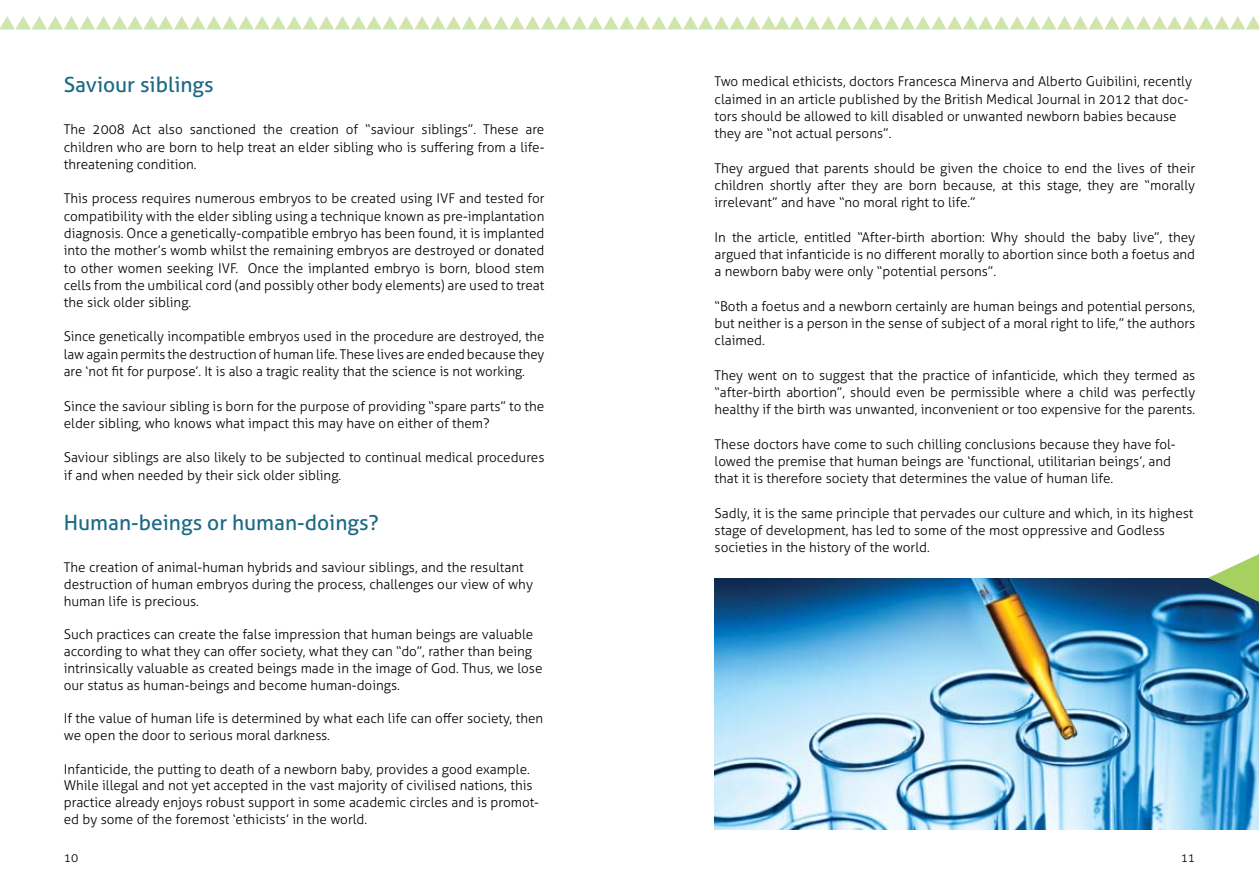
<style>
.page{position:relative;width:1259px;height:893px;background:#fff}
.page>*{position:absolute;margin:0;border:0;box-sizing:border-box;transform-origin:0 0}
.t1{font:21px "Aller";color:#1c6a84}
.t2{font:300 13.5px/17.2px "Aller";color:#000}
.t3{font:300 12px "Aller";color:#000}
</style>
<div class="page">
<svg style="left:0;top:16px;width:1259px;height:13px"></svg>
<img style="left:714px;top:578px;width:545px;height:251px">
<svg style="left:1208px;top:554px;width:51px;height:48px"></svg>
<h1 class="t1" style="left:64px;top:72px;width:151px">Saviour siblings</h1>
<p class="t2" style="left:64px;top:121px;width:482px;text-align:justify">The 2008 Act also sanctioned the creation of “saviour siblings”. These are children who are born to help treat an elder sibling who is suffering from a life&shy;threatening condition.</p>
<p class="t2" style="left:64px;top:190px;width:482px;text-align:justify">This process requires numerous embryos to be created using IVF and tested for compatibility with the elder sibling using a technique known as pre-implantation diagnosis. Once a genetically-compatible embryo has been found, it is implanted into the mother’s womb whilst the remaining embryos are destroyed or donated to other women seeking IVF. Once the implanted embryo is born, blood stem cells from the umbilical cord (and possibly other body elements) are used to treat the sick older sibling.</p>
<p class="t2" style="left:64px;top:328px;width:482px;text-align:justify">Since genetically incompatible embryos used in the procedure are destroyed, the law again permits the destruction of human life. These lives are ended because they are ‘not fit for purpose’. It is also a tragic reality that the science is not working.</p>
<p class="t2" style="left:64px;top:397px;width:482px">Since the saviour sibling is born for the purpose of providing “spare parts” to the elder sibling, who knows what impact this may have on either of them?</p>
<p class="t2" style="left:64px;top:449px;width:482px">Saviour siblings are also likely to be subjected to continual medical procedures if and when needed by their sick older sibling.</p>
<h1 class="t1" style="left:64px;top:510px;width:317px">Human-beings or human-doings?</h1>
<p class="t2" style="left:64px;top:559px;width:471px;line-height:16.8px">The creation of animal-human hybrids and saviour siblings, and the resultant destruction of human embryos during the process, challenges our view of why human life is precious.</p>
<p class="t2" style="left:64px;top:626px;width:480px;line-height:16.8px">Such practices can create the false impression that human beings are valuable according to what they can offer society, what they can “do”, rather than being intrinsically valuable as created beings made in the image of God. Thus, we lose our status as human-beings and become human-doings.</p>
<p class="t2" style="left:64px;top:710px;width:481px;line-height:16.8px">If the value of human life is determined by what each life can offer society, then we open the door to serious moral darkness.</p>
<p class="t2" style="left:64px;top:760px;width:477px">Infanticide, the putting to death of a newborn baby, provides a good example.<br>While illegal and not yet accepted in the vast majority of civilised nations, this practice already enjoys robust support in some academic circles and is promot&shy;ed by some of the foremost ‘ethicists’ in the world.</p>
<p class="t2" style="left:714px;top:73px;width:479px">Two medical ethicists, doctors Francesca Minerva and Alberto Guibilini, recently claimed in an article published by the British Medical Journal in 2012 that doc&shy;tors should be allowed to kill disabled or unwanted newborn babies because they are “not actual persons”.</p>
<p class="t2" style="left:714px;top:159px;width:482px;text-align:justify">They argued that parents should be given the choice to end the lives of their children shortly after they are born because, at this stage, they are “morally irrelevant” and have “no moral right to life.”</p>
<p class="t2" style="left:714px;top:228px;width:482px;text-align:justify">In the article, entitled “After-birth abortion: Why should the baby live”, they argued that infanticide is no different morally to abortion since both a foetus and a newborn baby were only “potential persons”.</p>
<p class="t2" style="left:714px;top:297px;width:482px;text-align:justify">“Both a foetus and a newborn certainly are human beings and potential persons, but neither is a person in the sense of subject of a moral right to life,” the authors claimed.</p>
<p class="t2" style="left:714px;top:366px;width:482px;text-align:justify">They went on to suggest that the practice of infanticide, which they termed as “after-birth abortion”, should even be permissible where a child was perfectly healthy if the birth was unwanted, inconvenient or too expensive for the parents.</p>
<p class="t2" style="left:714px;top:435px;width:463px">These doctors have come to such chilling conclusions because they have fol&shy;lowed the premise that human beings are ‘functional, utilitarian beings’, and that it is therefore society that determines the value of human life.</p>
<p class="t2" style="left:714px;top:504px;width:480px">Sadly, it is the same principle that pervades our culture and which, in its highest stage of development, has led to some of the most oppressive and Godless societies in the history of the world.</p>
<p class="t3" style="left:64px;top:850px;width:16px">10</p>
<p class="t3" style="left:1180px;top:850px;width:16px">11</p>
</div>
